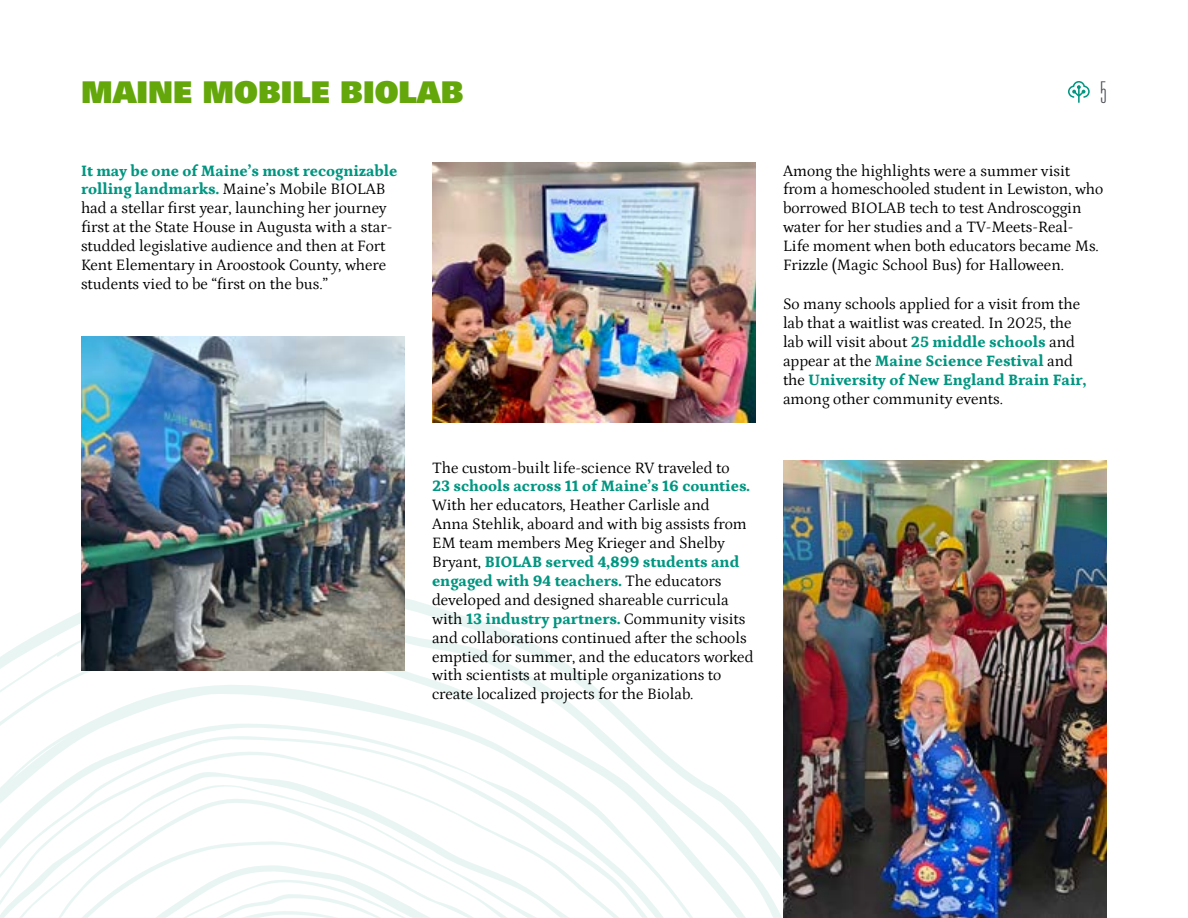
<style>
.page{position:relative;width:1188px;height:918px;background:#fff}
.page>*{position:absolute;margin:0;border:0;box-sizing:border-box;transform-origin:0 0}
.t1{font:30px "Univers LT Pro 85 X Black";color:#64a70b}
.t2{font:30px "Univers LT Pro Thin Ult Cond";color:#4c4e56}
.t3{font:15.75px/18.9px "Petrona";color:#000}
.t4{font:800 15.75px "Petrona";color:#009681}
.s1{font-weight:800;color:#009681}
</style>
<div class="page">
<svg style="left:0;top:612px;width:295px;height:154px"></svg>
<svg style="left:295px;top:598px;width:388px;height:170px"></svg>
<svg style="left:0;top:768px;width:783px;height:150px"></svg>
<svg style="left:1068px;top:81px;width:22px;height:22px"></svg>
<img style="left:81px;top:337px;width:324px;height:333px">
<img style="left:783px;top:460px;width:324px;height:458px">
<img style="left:432px;top:162px;width:324px;height:261px">
<h1 class="t1" style="left:81px;top:72px;width:384px">MAINE MOBILE BIOLAB</h1>
<h1 class="t2" style="left:1100px;top:75px;width:8px">5</h1>
<p class="t3" style="left:81px;top:160px;width:318px"><span class="s1">It may be one of Maine’s most recognizable rolling landmarks.</span> Maine’s Mobile BIOLAB had a stellar first year, launching her journey first at the State House in Augusta with a star&shy;studded legislative audience and then at Fort Kent Elementary in Aroostook County, where students vied to be “first on the bus.”</p>
<p class="t3" style="left:432px;top:457px;width:299px">The custom-built life-science RV traveled to</p>
<p class="t4" style="left:432px;top:473px;width:319px">23 schools across 11 of Maine’s 16 counties.</p>
<p class="t3" style="left:432px;top:495px;width:323px">With her educators, Heather Carlisle and<br>Anna Stehlik, aboard and with big assists from EM team members Meg Krieger and Shelby Bryant, <span class="s1">BIOLAB served 4,899 students and engaged with 94 teachers.</span> The educators developed and designed shareable curricula with <span class="s1">13 industry partners.</span> Community visits and collaborations continued after the schools emptied for summer, and the educators worked with scientists at multiple organizations to create localized projects for the Biolab.</p>
<p class="t3" style="left:783px;top:160px;width:322px">Among the highlights were a summer visit from a homeschooled student in Lewiston, who borrowed BIOLAB tech to test Androscoggin water for her studies and a TV-Meets-Real-Life moment when both educators became Ms.<br>Frizzle (Magic School Bus) for Halloween.</p>
<p class="t3" style="left:783px;top:293px;width:305px">So many schools applied for a visit from the lab that a waitlist was created. In 2025, the lab will visit about <span class="s1">25 middle schools</span> and appear at the <span class="s1">Maine Science Festival</span> and the <span class="s1">University of New England Brain Fair, </span>among other community events.</p>
</div>
